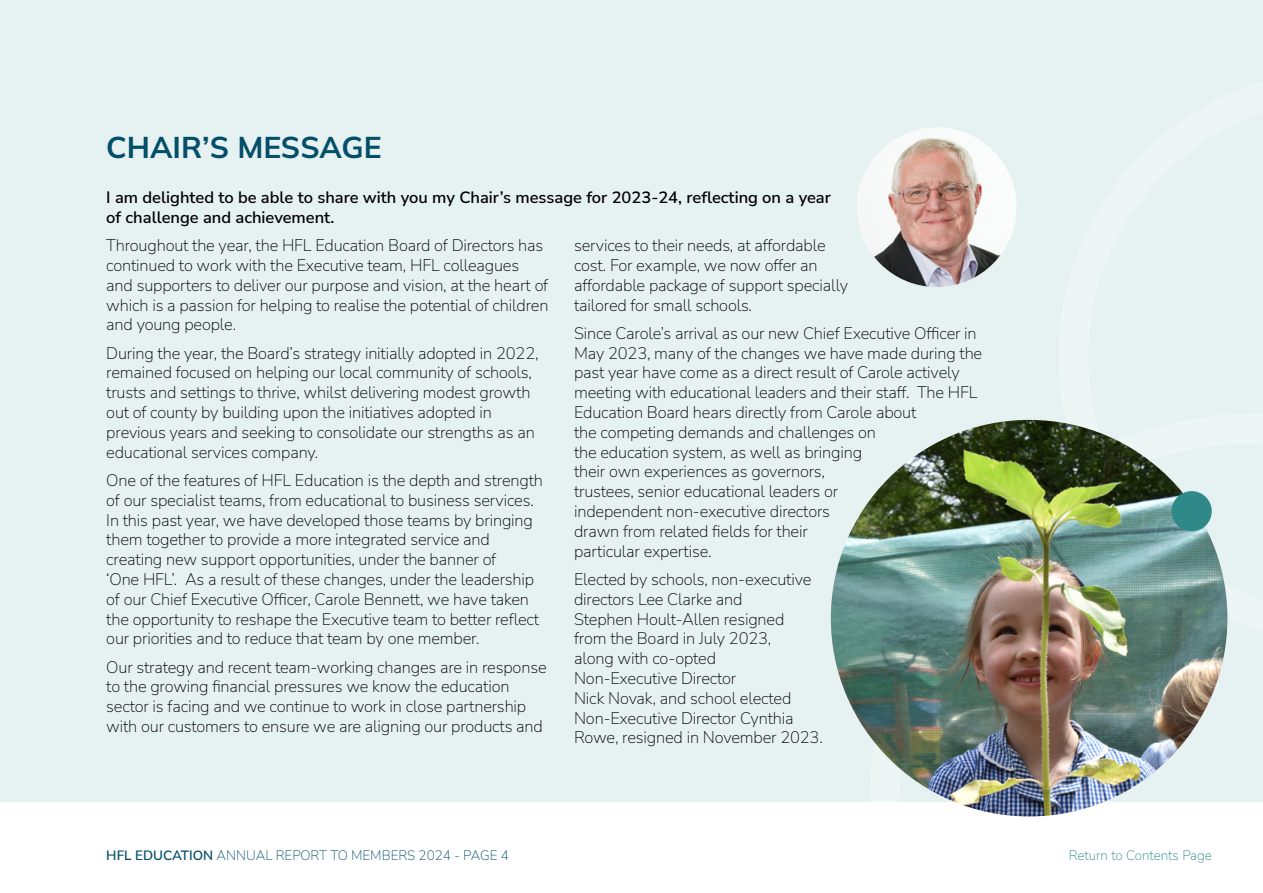
<style>
.page{position:relative;width:1263px;height:893px;background:#fff}
.page>*{position:absolute;margin:0;border:0;box-sizing:border-box;transform-origin:0 0}
.t1{font:700 30px "Mulish";color:#034e69}
.t2{font:200 16.5px/19.8px "Nunito Sans";letter-spacing:-.01em;color:#000}
.t3{font:600 16.5px/19.8px "Nunito Sans";color:#000}
.t4{font:200 13.5px "Nunito Sans";color:#034e69}
.t5{font:200 13.5px "Nunito Sans";color:#2f8989}
.s1{font-weight:600}
</style>
<div class="page">
<div style="left:0;top:0;width:1263px;height:801px;background:#e6f1f1"></div>
<img style="left:857px;top:128px;width:159px;height:159px;border-radius:80px">
<svg style="left:870px;top:419px;width:393px;height:398px"></svg>
<img style="left:831px;top:420px;width:396px;height:396px;border-radius:198px">
<div style="left:1171px;top:491px;width:41px;height:40px;background:#2f8989;border-radius:50%"></div>
<h1 class="t1" style="left:106px;top:127px;width:277px">CHAIR’S MESSAGE</h1>
<p class="t3" style="left:106px;top:187px;width:726px">I am delighted to be able to share with you my Chair’s message for 2023-24, reflecting on a year of challenge and achievement.</p>
<p class="t2" style="left:106px;top:235px;width:444px">Throughout the year, the HFL Education Board of Directors has continued to work with the Executive team, HFL colleagues and supporters to deliver our purpose and vision, at the heart of which is a passion for helping to realise the potential of children and young people.</p>
<p class="t2" style="left:106px;top:342px;width:434px">During the year, the Board’s strategy initially adopted in 2022, remained focused on helping our local community of schools, trusts and settings to thrive, whilst delivering modest growth out of county by building upon the initiatives adopted in previous years and seeking to consolidate our strengths as an educational services company.</p>
<p class="t2" style="left:106px;top:470px;width:438px">One of the features of HFL Education is the depth and strength of our specialist teams, from educational to business services.<br>In this past year, we have developed those teams by bringing them together to provide a more integrated service and creating new support opportunities, under the banner of<br>‘One HFL’. As a result of these changes, under the leadership of our Chief Executive Officer, Carole Bennett, we have taken the opportunity to reshape the Executive team to better reflect our priorities and to reduce that team by one member.</p>
<p class="t2" style="left:106px;top:656px;width:442px">Our strategy and recent team-working changes are in response to the growing financial pressures we know the education sector is facing and we continue to work in close partnership with our customers to ensure we are aligning our products and</p>
<p class="t2" style="left:574px;top:235px;width:276px">services to their needs, at affordable cost. For example, we now offer an affordable package of support specially tailored for small schools.</p>
<p class="t2" style="left:574px;top:323px;width:410px">Since Carole’s arrival as our new Chief Executive Officer in May 2023, many of the changes we have made during the past year have come as a direct result of Carole actively meeting with educational leaders and their staff. The HFL Education Board hears directly from Carole about<br>the competing demands and challenges on<br>the education system, as well as bringing<br>their own experiences as governors,<br>trustees, senior educational leaders or<br>independent non-executive directors<br>drawn from related fields for their<br>particular expertise.</p>
<p class="t2" style="left:574px;top:569px;width:250px">Elected by schools, non-executive directors Lee Clarke and<br>Stephen Hoult-Allen resigned<br>from the Board in July 2023,<br>along with co-opted<br>Non-Executive Director<br>Nick Novak, and school elected<br>Non-Executive Director Cynthia<br>Rowe, resigned in November 2023.</p>
<p class="t4" style="left:106px;top:846px;width:404px"><span class="s1">HFL EDUCATION</span> ANNUAL REPORT TO MEMBERS 2024 - PAGE 4</p>
<p class="t5" style="left:1069px;top:846px;width:145px">Return to Contents Page</p>
</div>
